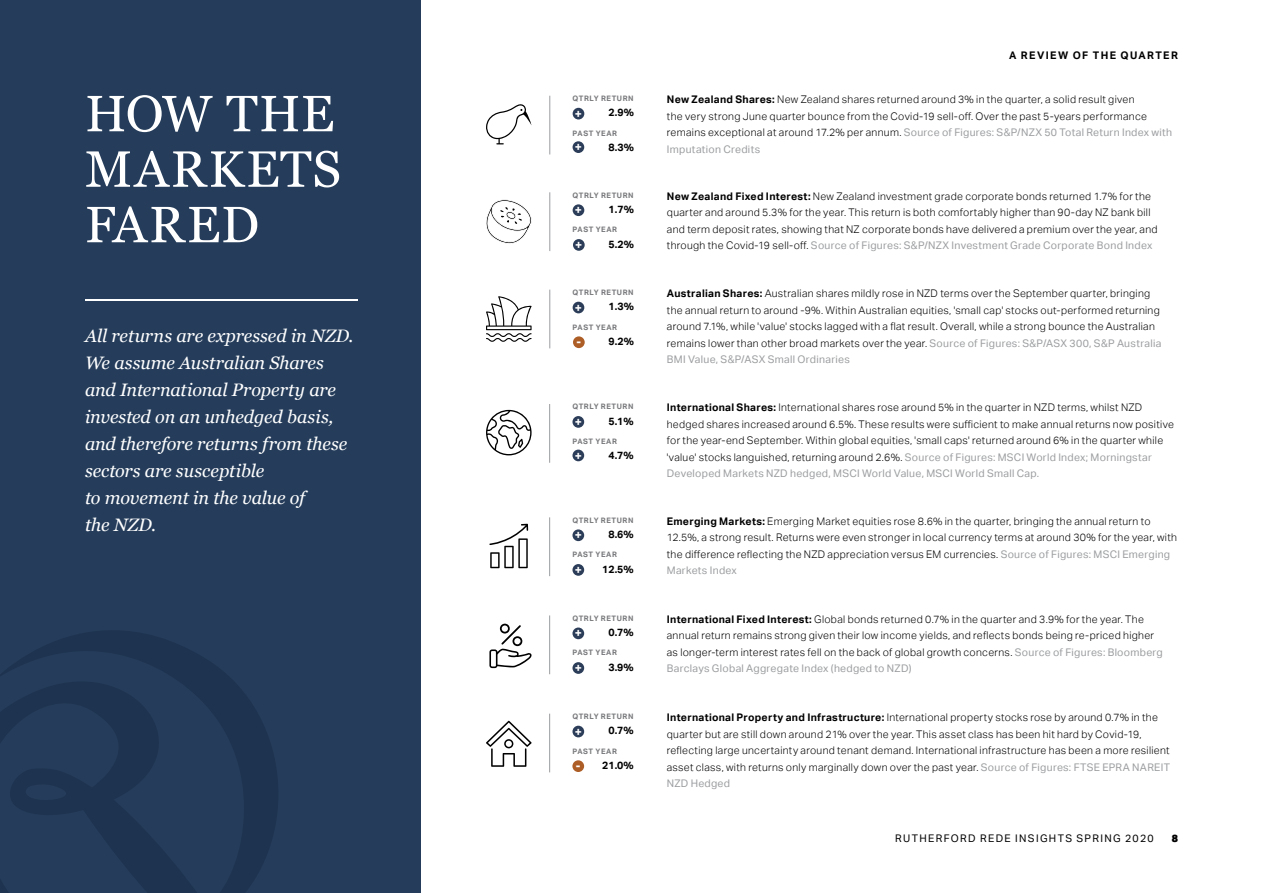
<style>
.page{position:relative;width:1263px;height:893px;background:#fff}
.page>*{position:absolute;margin:0;border:0;box-sizing:border-box;transform-origin:0 0}
.t1{font:51px/55.5px "Georgia";letter-spacing:.02em;color:#fff}
.t2{font:italic 18px/27px "Georgia";letter-spacing:-.01em;color:#fff}
.t3{font:700 12px "Aktiv Grotesk";color:#fff}
.t4{font:300 10.5px/16.5px "Aktiv Grotesk";letter-spacing:.03em;color:#000}
.t5{font:700 10.5px "Aktiv Grotesk";letter-spacing:.13em;color:#000}
.t6{font:10.5px "Aktiv Grotesk";letter-spacing:.13em;color:#000}
.t7{font:900 10.5px "Aktiv Grotesk";color:#000}
.t8{font:700 7.5px "Aktiv Grotesk";letter-spacing:.08em;color:#77787b}
.s1{font-weight:700}
.s2{font-weight:400;color:#9b9d9f}
</style>
<div class="page">
<div style="left:0;top:0;width:421px;height:893px;background:#253d5b"></div>
<div style="left:573px;top:302px;width:11px;height:11px;background:#2b3d58;border-radius:50%"></div>
<div style="left:573px;top:336px;width:12px;height:12px;background:#ad5d26;border-radius:50%"></div>
<hr style="left:549px;top:290px;width:1px;height:58px;background:#9b9d9f">
<div style="left:573px;top:108px;width:11px;height:11px;background:#2b3d58;border-radius:50%"></div>
<hr style="left:549px;top:96px;width:1px;height:58px;background:#9b9d9f">
<div style="left:572px;top:141px;width:12px;height:12px;background:#2b3d58;border-radius:50%"></div>
<div style="left:573px;top:204px;width:11px;height:12px;background:#2b3d58;border-radius:50%"></div>
<hr style="left:549px;top:192px;width:1px;height:59px;background:#9b9d9f">
<div style="left:573px;top:239px;width:12px;height:12px;background:#2b3d58;border-radius:50%"></div>
<div style="left:572px;top:450px;width:12px;height:11px;background:#2b3d58;border-radius:50%"></div>
<div style="left:572px;top:416px;width:12px;height:12px;background:#2b3d58;border-radius:50%"></div>
<hr style="left:549px;top:404px;width:1px;height:59px;background:#9b9d9f">
<div style="left:572px;top:726px;width:12px;height:11px;background:#2b3d58;border-radius:50%"></div>
<hr style="left:549px;top:714px;width:1px;height:58px;background:#9b9d9f">
<div style="left:572px;top:760px;width:12px;height:12px;background:#ad5d26;border-radius:50%"></div>
<div style="left:572px;top:529px;width:12px;height:12px;background:#2b3d58;border-radius:50%"></div>
<hr style="left:549px;top:517px;width:1px;height:59px;background:#9b9d9f">
<div style="left:572px;top:564px;width:12px;height:12px;background:#2b3d58;border-radius:50%"></div>
<div style="left:572px;top:627px;width:12px;height:12px;background:#2b3d58;border-radius:50%"></div>
<hr style="left:549px;top:615px;width:1px;height:59px;background:#9b9d9f">
<div style="left:572px;top:662px;width:12px;height:12px;background:#2b3d58;border-radius:50%"></div>
<hr style="left:85px;top:299px;width:273px;height:1px;background:#fff">
<svg style="left:0;top:631px;width:278px;height:262px"></svg>
<svg style="left:486px;top:296px;width:46px;height:46px"></svg>
<svg style="left:486px;top:104px;width:46px;height:40px"></svg>
<svg style="left:486px;top:200px;width:46px;height:44px"></svg>
<svg style="left:486px;top:410px;width:46px;height:45px"></svg>
<svg style="left:489px;top:524px;width:39px;height:44px"></svg>
<svg style="left:489px;top:624px;width:43px;height:44px"></svg>
<svg style="left:486px;top:721px;width:46px;height:46px"></svg>
<h1 class="t1" style="left:85px;top:84px;width:258px">HOW THE<br>MARKETS<br>FARED</h1>
<h2 class="t2" style="left:85px;top:322px;width:270px">All returns are expressed in NZD.<br>We assume Australian Shares and International Property are invested on an unhedged basis, and therefore returns from these sectors are susceptible<br>to movement in the value of<br>the NZD.</h2>
<p class="t8" style="left:573px;top:94px;width:63px">QTRLY RETURN</p>
<p class="t8" style="left:573px;top:129px;width:46px">PAST YEAR</p>
<p class="t5" style="left:609px;top:107px;width:27px">2.9%</p>
<p class="t5" style="left:609px;top:141px;width:27px">8.3%</p>
<p class="t3" style="left:575px;top:107px;width:9px">+</p>
<p class="t3" style="left:575px;top:140px;width:9px">+</p>
<p class="t8" style="left:573px;top:191px;width:63px">QTRLY RETURN</p>
<p class="t8" style="left:573px;top:225px;width:46px">PAST YEAR</p>
<p class="t5" style="left:609px;top:203px;width:27px">1.7%</p>
<p class="t5" style="left:609px;top:238px;width:27px">5.2%</p>
<p class="t3" style="left:575px;top:203px;width:9px">+</p>
<p class="t3" style="left:575px;top:238px;width:9px">+</p>
<p class="t8" style="left:573px;top:288px;width:63px">QTRLY RETURN</p>
<p class="t8" style="left:573px;top:323px;width:46px">PAST YEAR</p>
<p class="t5" style="left:609px;top:301px;width:27px">1.3%</p>
<p class="t5" style="left:609px;top:335px;width:27px">9.2%</p>
<p class="t3" style="left:575px;top:300px;width:9px">+</p>
<p class="t3" style="left:576px;top:335px;width:6px">-</p>
<p class="t8" style="left:572px;top:402px;width:63px">QTRLY RETURN</p>
<p class="t8" style="left:572px;top:437px;width:46px">PAST YEAR</p>
<p class="t5" style="left:608px;top:415px;width:27px">5.1%</p>
<p class="t5" style="left:608px;top:450px;width:27px">4.7%</p>
<p class="t3" style="left:575px;top:415px;width:9px">+</p>
<p class="t3" style="left:575px;top:448px;width:9px">+</p>
<p class="t8" style="left:572px;top:516px;width:63px">QTRLY RETURN</p>
<p class="t8" style="left:572px;top:550px;width:46px">PAST YEAR</p>
<p class="t5" style="left:608px;top:528px;width:27px">8.6%</p>
<p class="t5" style="left:602px;top:563px;width:33px">12.5%</p>
<p class="t3" style="left:575px;top:528px;width:9px">+</p>
<p class="t3" style="left:575px;top:563px;width:9px">+</p>
<p class="t8" style="left:572px;top:614px;width:63px">QTRLY RETURN</p>
<p class="t8" style="left:572px;top:648px;width:46px">PAST YEAR</p>
<p class="t5" style="left:608px;top:626px;width:27px">0.7%</p>
<p class="t5" style="left:608px;top:661px;width:27px">3.9%</p>
<p class="t3" style="left:575px;top:626px;width:9px">+</p>
<p class="t3" style="left:575px;top:661px;width:9px">+</p>
<p class="t8" style="left:572px;top:712px;width:63px">QTRLY RETURN</p>
<p class="t8" style="left:572px;top:747px;width:46px">PAST YEAR</p>
<p class="t5" style="left:608px;top:725px;width:27px">0.7%</p>
<p class="t5" style="left:602px;top:759px;width:33px">21.0%</p>
<p class="t3" style="left:575px;top:724px;width:9px">+</p>
<p class="t3" style="left:576px;top:759px;width:6px">-</p>
<p class="t5" style="left:1009px;top:49px;width:170px">A REVIEW OF THE QUARTER</p>
<p class="t4" style="left:667px;top:91px;width:507px"><span class="s1">New Zealand Shares:</span> New Zealand shares returned around 3% in the quarter, a solid result given<br>the very strong June quarter bounce from the Covid-19 sell-off. Over the past 5-years performance remains exceptional at around 17.2% per annum. <span class="s2">Source of Figures: S&amp;P/NZX 50 Total Return Index with Imputation Credits</span></p>
<p class="t4" style="left:667px;top:188px;width:492px"><span class="s1">New Zealand Fixed Interest:</span> New Zealand investment grade corporate bonds returned 1.7% for the quarter and around 5.3% for the year. This return is both comfortably higher than 90-day NZ bank bill and term deposit rates, showing that NZ corporate bonds have delivered a premium over the year, and through the Covid-19 sell-off. <span class="s2">Source of Figures: S&amp;P/NZX Investment Grade Corporate Bond Index</span></p>
<p class="t4" style="left:667px;top:285px;width:496px"><span class="s1">Australian Shares:</span> Australian shares mildly rose in NZD terms over the September quarter, bringing the annual return to around -9%. Within Australian equities, 'small cap' stocks out-performed returning around 7.1%, while 'value' stocks lagged with a flat result. Overall, while a strong bounce the Australian remains lower than other broad markets over the year. <span class="s2">Source of Figures: S&amp;P/ASX 300, S&amp;P Australia BMI Value, S&amp;P/ASX Small Ordinaries</span></p>
<p class="t4" style="left:667px;top:400px;width:509px"><span class="s1">International Shares:</span> International shares rose around 5% in the quarter in NZD terms, whilst NZD hedged shares increased around 6.5%. These results were sufficient to make annual returns now positive for the year-end September. Within global equities, 'small caps' returned around 6% in the quarter while 'value' stocks languished, returning around 2.6%. <span class="s2">Source of Figures: MSCI World Index; Morningstar Developed Markets NZD hedged, MSCI World Value, MSCI World Small Cap.</span></p>
<p class="t4" style="left:667px;top:513px;width:512px"><span class="s1">Emerging Markets:</span> Emerging Market equities rose 8.6% in the quarter, bringing the annual return to 12.5%, a strong result. Returns were even stronger in local currency terms at around 30% for the year, with the difference reflecting the NZD appreciation versus EM currencies. <span class="s2">Source of Figures: MSCI Emerging Markets Index</span></p>
<p class="t4" style="left:667px;top:611px;width:498px"><span class="s1">International Fixed Interest:</span> Global bonds returned 0.7% in the quarter and 3.9% for the year. The annual return remains strong given their low income yields, and reflects bonds being re-priced higher as longer-term interest rates fell on the back of global growth concerns. <span class="s2">Source of Figures: Bloomberg Barclays Global Aggregate Index (hedged to NZD)</span></p>
<p class="t4" style="left:667px;top:709px;width:505px"><span class="s1">International Property and Infrastructure:</span> International property stocks rose by around 0.7% in the quarter but are still down around 21% over the year. This asset class has been hit hard by Covid-19, reflecting large uncertainty around tenant demand. International infrastructure has been a more resilient asset class, with returns only marginally down over the past year. <span class="s2">Source of Figures: FTSE EPRA NAREIT NZD Hedged</span></p>
<p class="t6" style="left:895px;top:832px;width:260px">RUTHERFORD REDE INSIGHTS SPRING 2020</p>
<p class="t7" style="left:1172px;top:831px;width:8px">8</p>
</div>
